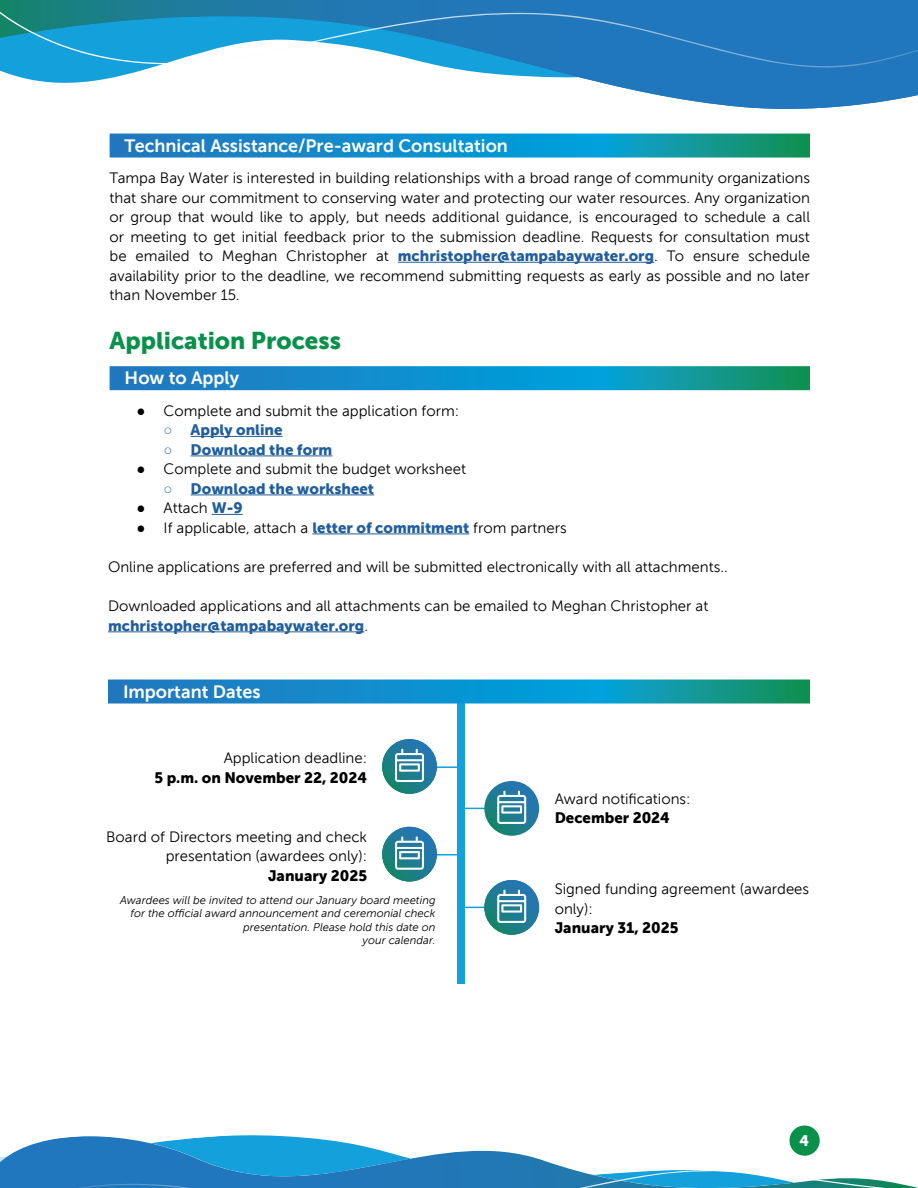
<style>
.page{position:relative;width:918px;height:1188px;background:#fff}
.page>*{position:absolute;margin:0;border:0;box-sizing:border-box;transform-origin:0 0}
.t1{font:24px "Museo Sans 900";color:#09904b}
.t2{font:18px "Museo Sans 700";color:#fff}
.t3{font:15px/19.5px "Museo Sans 300";color:#000;text-align:justify}
.t4{font:15px "Museo Sans 900";color:#215e9e}
.t5{font:15px "Museo Sans 900";color:#000}
.t6{font:15px "Museo Sans 900";color:#fff}
.t7{font:italic 11.25px/13.5px "Museo Sans 300";color:#000;text-align:right}
.s1{font-family:"Museo Sans 900";color:#215e9e}
.s2{font-family:"Garamond"}
.s3{font-family:"Museo Sans 300";color:#000}
</style>
<div class="page">
<svg style="left:0;top:1135px;width:918px;height:53px"></svg>
<div style="left:789px;top:1125px;width:31px;height:31px;background:#09904b;border-radius:50%"></div>
<svg style="left:0;top:68px;width:918px;height:41px"></svg>
<svg style="left:0;top:0;width:918px;height:68px;background:#318ec4"></svg>
<div style="left:457px;top:702px;width:7px;height:282px;background:#13a0db"></div>
<hr style="left:394px;top:766px;width:67px;height:2px;background:#13a0db">
<hr style="left:464px;top:808px;width:52px;height:1px;background:#13a0db">
<hr style="left:394px;top:854px;width:67px;height:2px;background:#13a0db">
<hr style="left:464px;top:907px;width:52px;height:1px;background:#13a0db">
<svg style="left:382px;top:739px;width:55px;height:55px"></svg>
<svg style="left:395px;top:749px;width:29px;height:33px"></svg>
<svg style="left:484px;top:781px;width:55px;height:55px"></svg>
<svg style="left:497px;top:791px;width:29px;height:33px"></svg>
<svg style="left:484px;top:880px;width:55px;height:55px"></svg>
<svg style="left:497px;top:890px;width:29px;height:33px"></svg>
<svg style="left:382px;top:827px;width:55px;height:55px"></svg>
<svg style="left:395px;top:837px;width:29px;height:33px"></svg>
<svg style="left:110px;top:134px;width:700px;height:24px;background:#1491bc"></svg>
<hr style="left:398px;top:262px;width:256px;height:1px;background:#215e9e">
<svg style="left:110px;top:366px;width:700px;height:24px;background:#1290bc"></svg>
<hr style="left:191px;top:436px;width:92px;height:1px;background:#215e9e">
<hr style="left:191px;top:456px;width:141px;height:1px;background:#215e9e">
<hr style="left:191px;top:495px;width:183px;height:1px;background:#215e9e">
<hr style="left:212px;top:514px;width:31px;height:1px;background:#215e9e">
<hr style="left:312px;top:534px;width:157px;height:1px;background:#215e9e">
<hr style="left:108px;top:631px;width:256px;height:1px;background:#215e9e">
<svg style="left:108px;top:680px;width:702px;height:24px;background:#1491bc"></svg>
<p class="t2" style="left:125px;top:135px;width:385px">Technical Assistance/Pre-award Consultation</p>
<p class="t3" style="left:110px;top:168px;width:702px">Tampa Bay Water is interested in building relationships with a broad range of community organizations that share our commitment to conserving water and protecting our water resources. Any organization or group that would like to apply, but needs additional guidance, is encouraged to schedule a call or meeting to get initial feedback prior to the submission deadline. Requests for consultation must be emailed to Meghan Christopher at <span class="s1">mchristopher@tampabaywater.org</span>. To ensure schedule availability prior to the deadline, we recommend submitting requests as early as possible and no later than November 15.</p>
<h1 class="t1" style="left:110px;top:327px;width:233px">Application Process</h1>
<p class="t2" style="left:125px;top:368px;width:116px">How to Apply</p>
<p class="t3" style="left:137px;top:401px;width:324px"><span class="s2">●</span> Complete and submit the application form:</p>
<p class="t4" style="left:164px;top:422px;width:120px"><span class="s2">○</span> Apply online</p>
<p class="t4" style="left:164px;top:441px;width:170px"><span class="s2">○</span> Download the form</p>
<p class="t3" style="left:137px;top:459px;width:331px"><span class="s2">●</span> Complete and submit the budget worksheet</p>
<p class="t4" style="left:164px;top:480px;width:212px"><span class="s2">○</span> Download the worksheet</p>
<p class="t3" style="left:137px;top:498px;width:108px"><span class="s2">●</span> Attach <span class="s1">W-9</span></p>
<p class="t3" style="left:137px;top:518px;width:432px"><span class="s2">●</span> If applicable, attach a <span class="s1">letter of commitment</span> from partners</p>
<p class="t3" style="left:108px;top:557px;width:621px">Online applications are preferred and will be submitted electronically with all attachments..</p>
<p class="t3" style="left:108px;top:596px;width:602px">Downloaded applications and all attachments can be emailed to Meghan Christopher at</p>
<p class="t4" style="left:108px;top:617px;width:262px">mchristopher@tampabaywater.org<span class="s3">.</span></p>
<p class="t2" style="left:123px;top:681px;width:139px">Important Dates</p>
<p class="t3" style="left:224px;top:748px;width:145px">Application deadline:</p>
<p class="t5" style="left:155px;top:769px;width:214px">5 p.m. on November 22, 2024</p>
<p class="t3" style="left:106px;top:827px;width:262px;text-align:right">Board of Directors meeting and check presentation (awardees only):</p>
<p class="t5" style="left:268px;top:867px;width:101px">January 2025</p>
<p class="t7" style="left:120px;top:893px;width:317px">Awardees will be invited to attend our January board meeting for the official award announcement and ceremonial check presentation. Please hold this date on<br>your calendar.</p>
<p class="t3" style="left:555px;top:789px;width:137px">Award notifications:</p>
<p class="t5" style="left:555px;top:810px;width:117px">December 2024</p>
<p class="t3" style="left:555px;top:880px;width:256px">Signed funding agreement (awardees only):</p>
<p class="t5" style="left:555px;top:920px;width:126px">January 31, 2025</p>
<p class="t6" style="left:799px;top:1132px;width:11px">4</p>
</div>
